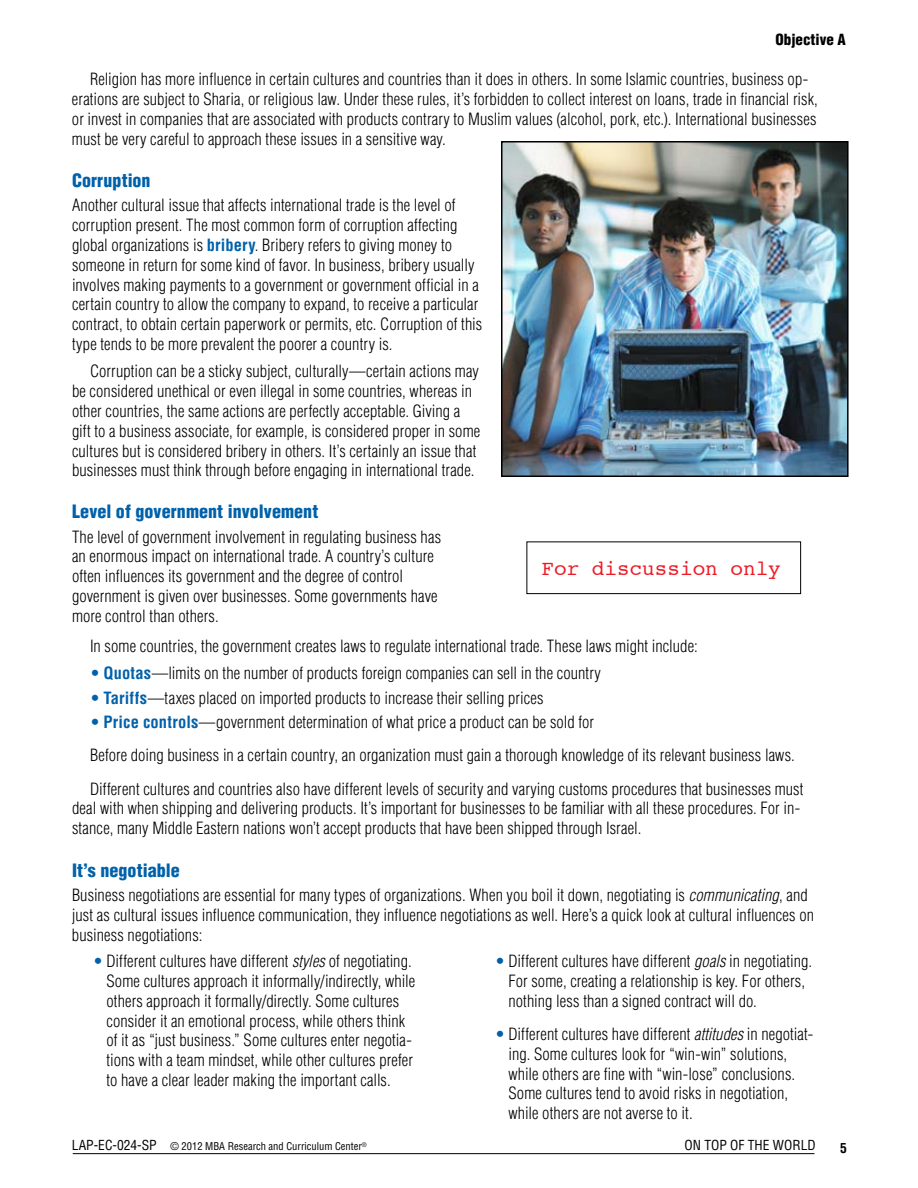
<style>
.page{position:relative;width:918px;height:1188px;background:#fff}
.page>*{position:absolute;margin:0;border:0;box-sizing:border-box;transform-origin:0 0}
.t1{font:21px "Courier";color:#ed1c27}
.t2{font:900 condensed 18px "Helvetica LT";letter-spacing:.005em;color:#0061aa}
.t3{font:300 condensed 16.5px/19.8px "Helvetica LT";letter-spacing:.005em;color:#000}
.t4{font:900 condensed 15px "Helvetica LT";color:#000}
.t5{font:condensed 13.5px "Helvetica LT";color:#000}
.t6{font:condensed 10.5px "Helvetica LT";color:#000}
.t7{font:condensed 6.15px "Helvetica LT";color:#000}
.s1{font-weight:700;color:#0061aa}
.s2{color:#0061aa}
.s3{font-style:italic}
</style>
<div class="page">
<hr style="left:73px;top:1153px;width:741px;height:1px;background:#000">
<div style="left:526px;top:542px;width:275px;height:52px;border:1px solid #000"></div>
<img style="left:504px;top:144px;width:342px;height:330px">
<div style="left:501px;top:141px;width:348px;height:336px;border:2px solid #000"></div>
<p class="t4" style="left:776px;top:30px;width:72px">Objective A</p>
<p class="t3" style="left:72px;top:69px;width:747px;text-indent:18px">Religion has more influence in certain cultures and countries than it does in others. In some Islamic countries, business op&shy;erations are subject to Sharia, or religious law. Under these rules, it’s forbidden to collect interest on loans, trade in financial risk, or invest in companies that are associated with products contrary to Muslim values (alcohol, pork, etc.). International businesses must be very careful to approach these issues in a sensitive way.</p>
<p class="t2" style="left:72px;top:169px;width:80px">Corruption</p>
<p class="t3" style="left:72px;top:195px;width:412px">Another cultural issue that affects international trade is the level of corruption present. The most common form of corruption affecting global organizations is <span class="s1">bribery</span>. Bribery refers to giving money to someone in return for some kind of favor. In business, bribery usually involves making payments to a government or government official in a certain country to allow the company to expand, to receive a particular contract, to obtain certain paperwork or permits, etc. Corruption of this type tends to be more prevalent the poorer a country is.</p>
<p class="t3" style="left:72px;top:361px;width:410px;text-indent:18px">Corruption can be a sticky subject, culturally—certain actions may be considered unethical or even illegal in some countries, whereas in other countries, the same actions are perfectly acceptable. Giving a gift to a business associate, for example, is considered proper in some cultures but is considered bribery in others. It’s certainly an issue that businesses must think through before engaging in international trade.</p>
<p class="t2" style="left:72px;top:500px;width:248px">Level of government involvement</p>
<p class="t3" style="left:72px;top:527px;width:371px">The level of government involvement in regulating business has an enormous impact on international trade. A country’s culture often influences its government and the degree of control government is given over businesses. Some governments have more control than others.</p>
<p class="t3" style="left:90px;top:636px;width:609px">In some countries, the government creates laws to regulate international trade. These laws might include:</p>
<p class="t3" style="left:90px;top:663px;width:512px"><span class="s2">•</span> <span class="s1">Quotas</span>—limits on the number of products foreign companies can sell in the country</p>
<p class="t3" style="left:90px;top:688px;width:455px"><span class="s2">•</span> <span class="s1">Tariffs</span>—taxes placed on imported products to increase their selling prices</p>
<p class="t3" style="left:90px;top:705px;width:715px;line-height:33.3px"><span class="s2">•</span> <span class="s1">Price controls</span>—government determination of what price a product can be sold for<br>Before doing business in a certain country, an organization must gain a thorough knowledge of its relevant business laws.<br>Different cultures and countries also have different levels of security and varying customs procedures that businesses must</p>
<p class="t3" style="left:72px;top:798px;width:730px">deal with when shipping and delivering products. It’s important for businesses to be familiar with all these procedures. For in&shy;stance, many Middle Eastern nations won’t accept products that have been shipped through Israel.</p>
<p class="t2" style="left:72px;top:859px;width:109px">It’s negotiable</p>
<p class="t3" style="left:72px;top:885px;width:744px">Business negotiations are essential for many types of organizations. When you boil it down, negotiating is <span class="s3">communicating</span>, and just as cultural issues influence communication, they influence negotiations as well. Here’s a quick look at cultural influences on business negotiations:</p>
<p class="t3" style="left:106px;top:951px;width:310px;text-indent:-13px"><span class="s2">•</span> Different cultures have different <span class="s3">styles</span> of negotiating.<br>Some cultures approach it informally/indirectly, while others approach it formally/directly. Some cultures consider it an emotional process, while others think of it as “just business.” Some cultures enter negotia&shy;tions with a team mindset, while other cultures prefer to have a clear leader making the important calls.</p>
<p class="t3" style="left:508px;top:951px;width:305px;text-indent:-13px"><span class="s2">•</span> Different cultures have different <span class="s3">goals</span> in negotiating.<br>For some, creating a relationship is key. For others, nothing less than a signed contract will do.</p>
<p class="t1" style="left:542px;top:557px;width:241px">For discussion only</p>
<p class="t3" style="left:508px;top:1024px;width:306px;text-indent:-13px"><span class="s2">•</span> Different cultures have different <span class="s3">attitudes</span> in negotiat&shy;ing. Some cultures look for “win-win” solutions, while others are fine with “win-lose” conclusions.<br>Some cultures tend to avoid risks in negotiation, while others are not averse to it.</p>
<p class="t5" style="left:72px;top:1137px;width:85px">LAP-EC-024-SP</p>
<p class="t6" style="left:171px;top:1140px;width:193px">© 2012 MBA Research and Curriculum Center</p>
<p class="t5" style="left:684px;top:1137px;width:133px">On Top of the World</p>
<p class="t7" style="left:362px;top:1140px;width:6px">®</p>
</div>
